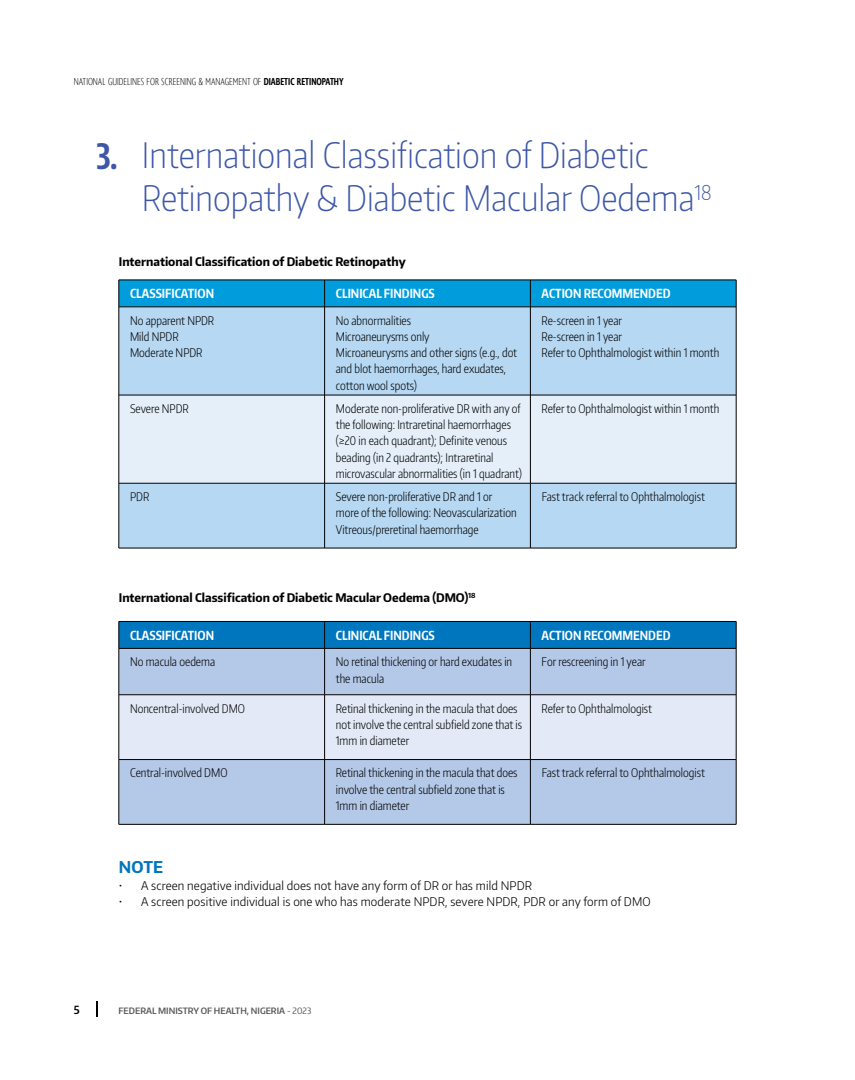
<style>
.page{position:relative;width:855px;height:1080px;background:#fff}
.page>*{position:absolute;margin:0;border:0;box-sizing:border-box;transform-origin:0 0}
.t1{font:200 35px/43.8px "Encode Sans Condensed";color:#3d57a7}
.t2{font:700 35px "Encode Sans Compressed";color:#3d57a7;scale:.92 1}
.t3{font:700 16.25px "Encode Sans Narrow";color:#0076be}
.t4{font:700 12.5px "Encode Sans Compressed";color:#fff}
.t5{font:300 11.88px/16.2px "Encode Sans Compressed";color:#000}
.t6{font:300 11.88px "Encode Sans Narrow";letter-spacing:.01em;color:#000}
.t7{font:700 11.88px "Encode Sans Narrow";color:#000}
.t8{font:600 11.25px "Encode Sans Narrow";color:#000}
.t9{font:300 expanded 10px "Astoria Sans";color:#000}
.t10{font:600 8.75px "Encode Sans Narrow";color:#58595b}
.s1{font-weight:500;font-stretch:condensed}
.s2{font-weight:400}
</style>
<div class="page">
<svg style="left:96px;top:1001px;width:2px;height:16px"></svg>
<div style="left:120px;top:308px;width:616px;height:240px;background:#b6d8f2"></div>
<div style="left:120px;top:396px;width:616px;height:87px;background:#e4effa"></div>
<svg style="left:119px;top:280px;width:618px;height:27px;background:#0095d2"></svg>
<hr style="left:119px;top:307px;width:206px;height:1px;background:#000">
<hr style="left:119px;top:307px;width:1px;height:88px;background:#000">
<hr style="left:325px;top:307px;width:205px;height:1px;background:#000">
<hr style="left:324px;top:307px;width:1px;height:88px;background:#000">
<hr style="left:530px;top:307px;width:206px;height:1px;background:#000">
<hr style="left:530px;top:307px;width:1px;height:88px;background:#000">
<hr style="left:736px;top:307px;width:1px;height:88px;background:#000">
<hr style="left:119px;top:395px;width:206px;height:1px;background:#000">
<hr style="left:119px;top:395px;width:1px;height:88px;background:#000">
<hr style="left:325px;top:395px;width:205px;height:1px;background:#000">
<hr style="left:324px;top:395px;width:1px;height:88px;background:#000">
<hr style="left:530px;top:395px;width:206px;height:1px;background:#000">
<hr style="left:530px;top:395px;width:1px;height:88px;background:#000">
<hr style="left:736px;top:395px;width:1px;height:88px;background:#000">
<hr style="left:119px;top:483px;width:206px;height:1px;background:#000">
<hr style="left:119px;top:483px;width:1px;height:65px;background:#000">
<hr style="left:325px;top:483px;width:205px;height:1px;background:#000">
<hr style="left:324px;top:483px;width:1px;height:65px;background:#000">
<hr style="left:530px;top:483px;width:206px;height:1px;background:#000">
<hr style="left:530px;top:483px;width:1px;height:65px;background:#000">
<hr style="left:736px;top:483px;width:1px;height:65px;background:#000">
<hr style="left:119px;top:548px;width:206px;height:1px;background:#000">
<hr style="left:325px;top:548px;width:205px;height:1px;background:#000">
<hr style="left:530px;top:548px;width:206px;height:1px;background:#000">
<div style="left:120px;top:649px;width:616px;height:175px;background:#b4c8e8"></div>
<div style="left:120px;top:696px;width:616px;height:63px;background:#e3e9f6"></div>
<svg style="left:119px;top:621px;width:618px;height:27px;background:#0071b5"></svg>
<hr style="left:119px;top:648px;width:206px;height:1px;background:#000">
<hr style="left:119px;top:648px;width:1px;height:47px;background:#000">
<hr style="left:325px;top:648px;width:205px;height:1px;background:#000">
<hr style="left:324px;top:648px;width:1px;height:47px;background:#000">
<hr style="left:530px;top:648px;width:206px;height:1px;background:#000">
<hr style="left:530px;top:648px;width:1px;height:47px;background:#000">
<hr style="left:736px;top:648px;width:1px;height:47px;background:#000">
<hr style="left:119px;top:695px;width:206px;height:1px;background:#000">
<hr style="left:119px;top:695px;width:1px;height:65px;background:#000">
<hr style="left:325px;top:695px;width:205px;height:1px;background:#000">
<hr style="left:324px;top:695px;width:1px;height:65px;background:#000">
<hr style="left:530px;top:695px;width:206px;height:1px;background:#000">
<hr style="left:530px;top:695px;width:1px;height:65px;background:#000">
<hr style="left:736px;top:695px;width:1px;height:65px;background:#000">
<hr style="left:119px;top:759px;width:206px;height:1px;background:#000">
<hr style="left:119px;top:760px;width:1px;height:64px;background:#000">
<hr style="left:325px;top:759px;width:205px;height:1px;background:#000">
<hr style="left:324px;top:760px;width:1px;height:64px;background:#000">
<hr style="left:530px;top:759px;width:206px;height:1px;background:#000">
<hr style="left:530px;top:760px;width:1px;height:64px;background:#000">
<hr style="left:736px;top:760px;width:1px;height:64px;background:#000">
<hr style="left:119px;top:824px;width:206px;height:1px;background:#000">
<hr style="left:325px;top:824px;width:205px;height:1px;background:#000">
<hr style="left:530px;top:824px;width:206px;height:1px;background:#000">
<p class="t9" style="left:74px;top:76px;width:271px">NATIONAL GUIDELINES FOR SCREENING &amp; MANAGEMENT OF <span class="s1">DIABETIC RETINOPATHY</span></p>
<h1 class="t2" style="left:96px;top:133px;width:25px">3.</h1>
<h1 class="t1" style="left:142px;top:132px;width:571px">International Classification of Diabetic<br>Retinopathy &amp; Diabetic Macular Oedema<sup>18</sup></h1>
<p class="t7" style="left:119px;top:254px;width:288px">International Classification of Diabetic Retinopathy</p>
<p class="t4" style="left:130px;top:286px;width:86px">CLASSIFICATION</p>
<p class="t4" style="left:336px;top:286px;width:100px">CLINICAL FINDINGS</p>
<p class="t4" style="left:542px;top:286px;width:130px">ACTION RECOMMENDED</p>
<p class="t5" style="left:130px;top:312px;width:86px">No apparent NPDR<br>Mild NPDR<br>Moderate NPDR</p>
<p class="t5" style="left:336px;top:312px;width:183px">No abnormalities<br>Microaneurysms only<br>Microaneurysms and other signs (e.g., dot and blot haemorrhages, hard exudates, cotton wool spots)</p>
<p class="t5" style="left:542px;top:312px;width:179px">Re-screen in 1 year<br>Re-screen in 1 year<br>Refer to Ophthalmologist within 1 month</p>
<p class="t5" style="left:130px;top:400px;width:60px">Severe NPDR</p>
<p class="t5" style="left:336px;top:400px;width:188px">Moderate non-proliferative DR with any of the following: Intraretinal haemorrhages (≥20 in each quadrant); Definite venous beading (in 2 quadrants); Intraretinal microvascular abnormalities (in 1 quadrant)</p>
<p class="t5" style="left:542px;top:400px;width:179px">Refer to Ophthalmologist within 1 month</p>
<p class="t5" style="left:130px;top:488px;width:21px">PDR</p>
<p class="t5" style="left:336px;top:488px;width:182px">Severe non-proliferative DR and 1 or more of the following: Neovascularization<br>Vitreous/preretinal haemorrhage</p>
<p class="t5" style="left:542px;top:488px;width:165px">Fast track referral to Ophthalmologist</p>
<p class="t7" style="left:119px;top:590px;width:358px">International Classification of Diabetic Macular Oedema (DMO)<sup>18</sup></p>
<p class="t4" style="left:130px;top:627px;width:86px">CLASSIFICATION</p>
<p class="t4" style="left:336px;top:627px;width:100px">CLINICAL FINDINGS</p>
<p class="t4" style="left:542px;top:627px;width:130px">ACTION RECOMMENDED</p>
<p class="t5" style="left:130px;top:653px;width:87px">No macula oedema</p>
<p class="t5" style="left:336px;top:653px;width:178px">No retinal thickening or hard exudates in the macula</p>
<p class="t5" style="left:542px;top:653px;width:106px">For rescreening in 1 year</p>
<p class="t5" style="left:130px;top:700px;width:116px">Noncentral-involved DMO</p>
<p class="t5" style="left:336px;top:700px;width:188px">Retinal thickening in the macula that does not involve the central subfield zone that is<br>1mm in diameter</p>
<p class="t5" style="left:542px;top:700px;width:112px">Refer to Ophthalmologist</p>
<p class="t5" style="left:130px;top:764px;width:99px">Central-involved DMO</p>
<p class="t5" style="left:336px;top:764px;width:183px">Retinal thickening in the macula that does involve the central subfield zone that is<br>1mm in diameter</p>
<p class="t5" style="left:542px;top:764px;width:165px">Fast track referral to Ophthalmologist</p>
<p class="t8" style="left:74px;top:1002px;width:7px">5</p>
<h2 class="t3" style="left:119px;top:856px;width:46px">NOTE</h2>
<p class="t6" style="left:119px;top:877px;width:415px">• A screen negative individual does not have any form of DR or has mild NPDR</p>
<p class="t6" style="left:119px;top:894px;width:533px">• A screen positive individual is one who has moderate NPDR, severe NPDR, PDR or any form of DMO</p>
<p class="t10" style="left:119px;top:1005px;width:194px">FEDERAL MINISTRY OF HEALTH, NIGERIA <span class="s2">- 2023</span></p>
</div>
